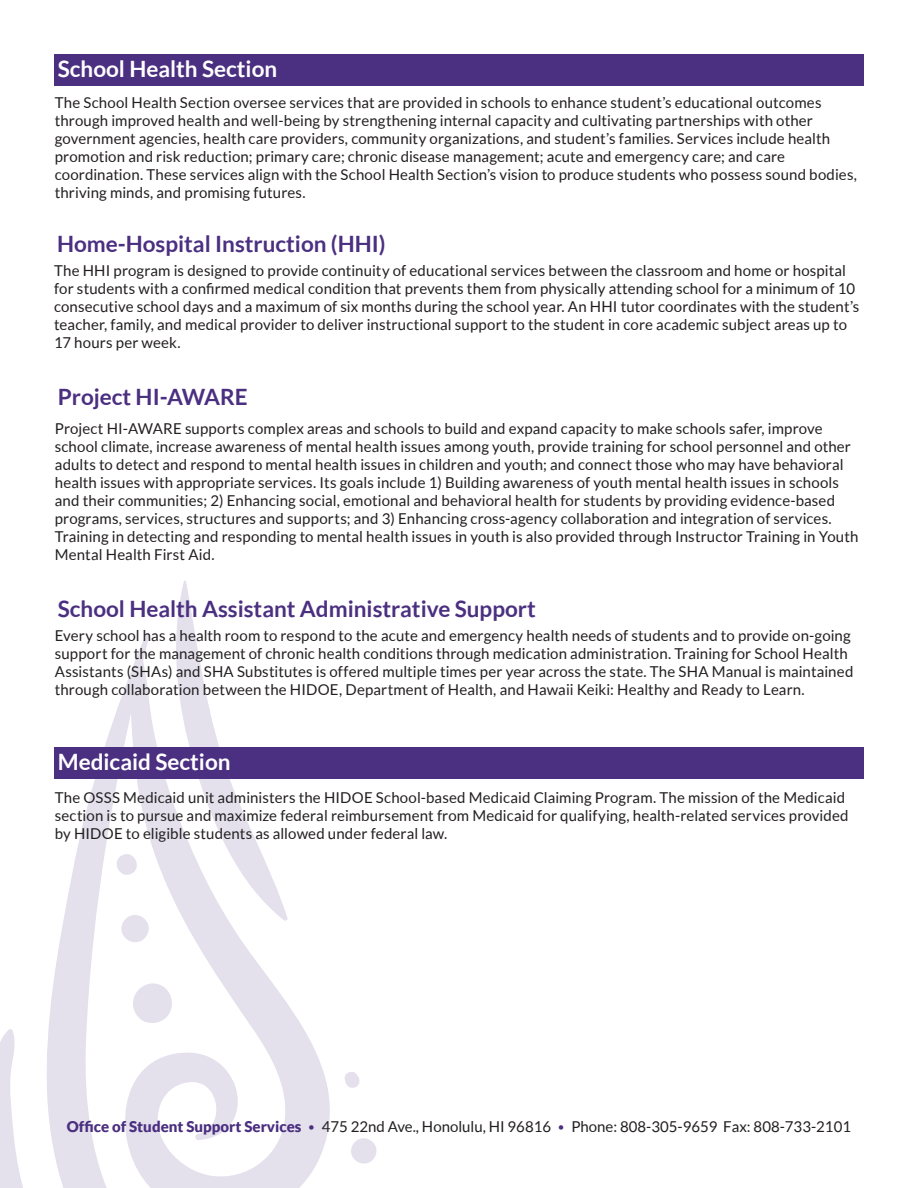
<style>
.page{position:relative;width:918px;height:1188px;background:#fff}
.page>*{position:absolute;margin:0;border:0;box-sizing:border-box;transform-origin:0 0}
.Branches{font:700 22.5px "Lato Plus";color:#4b2f80}
.Branches-2{font:700 22.5px "Lato Plus";color:#fff}
.Text-Regular{font:15px/18px "Lato Plus";letter-spacing:.01em;color:#231f20}
.s1{font-weight:900;color:#4b2f80}
.s2{font-weight:300;color:#4b2f80}
</style>
<div class="page">
<svg style="left:54px;top:633px;width:96px;height:348px"></svg>
<svg style="left:110px;top:652px;width:220px;height:536px"></svg>
<svg style="left:119px;top:913px;width:32px;height:31px"></svg>
<svg style="left:110px;top:849px;width:33px;height:31px"></svg>
<svg style="left:351px;top:1138px;width:26px;height:26px"></svg>
<svg style="left:344px;top:1072px;width:16px;height:16px"></svg>
<svg style="left:169px;top:580px;width:119px;height:341px"></svg>
<svg style="left:0;top:981px;width:206px;height:207px"></svg>
<div style="left:55px;top:54px;width:809px;height:32px;background:#4b2f80"></div>
<div style="left:55px;top:747px;width:809px;height:32px;background:#4b2f80"></div>
<p class="Branches-2" style="left:58px;top:56px;width:221px">School Health Section</p>
<p class="Text-Regular" style="left:55px;top:94px;width:804px">The School Health Section oversee services that are provided in schools to enhance student’s educational outcomes through improved health and well-being by strengthening internal capacity and cultivating partnerships with other government agencies, health care providers, community organizations, and student’s families. Services include health promotion and risk reduction; primary care; chronic disease management; acute and emergency care; and care coordination. These services align with the School Health Section’s vision to produce students who possess sound bodies, thriving minds, and promising futures.</p>
<p class="Branches" style="left:57px;top:231px;width:330px">Home-Hospital Instruction (HHI)</p>
<p class="Text-Regular" style="left:54px;top:262px;width:807px">The HHI program is designed to provide continuity of educational services between the classroom and home or hospital for students with a confirmed medical condition that prevents them from physically attending school for a minimum of 10 consecutive school days and a maximum of six months during the school year. An HHI tutor coordinates with the student’s teacher, family, and medical provider to deliver instructional support to the student in core academic subject areas up to 17 hours per week.</p>
<p class="Branches" style="left:58px;top:384px;width:191px">Project HI-AWARE</p>
<p class="Text-Regular" style="left:55px;top:419px;width:805px">Project HI-AWARE supports complex areas and schools to build and expand capacity to make schools safer, improve school climate, increase awareness of mental health issues among youth, provide training for school personnel and other adults to detect and respond to mental health issues in children and youth; and connect those who may have behavioral health issues with appropriate services. Its goals include 1) Building awareness of youth mental health issues in schools and their communities; 2) Enhancing social, emotional and behavioral health for students by providing evidence-based programs, services, structures and supports; and 3) Enhancing cross-agency collaboration and integration of services.<br>Training in detecting and responding to mental health issues in youth is also provided through Instructor Training in Youth Mental Health First Aid.</p>
<p class="Branches" style="left:58px;top:596px;width:479px">School Health Assistant Administrative Support</p>
<p class="Text-Regular" style="left:55px;top:627px;width:800px">Every school has a health room to respond to the acute and emergency health needs of students and to provide on-going support for the management of chronic health conditions through medication administration. Training for School Health Assistants (SHAs) and SHA Substitutes is offered multiple times per year across the state. The SHA Manual is maintained through collaboration between the HIDOE, Department of Health, and Hawaii Keiki: Healthy and Ready to Learn.</p>
<p class="Branches-2" style="left:58px;top:749px;width:174px">Medicaid Section</p>
<p class="Text-Regular" style="left:55px;top:788px;width:795px">The OSSS Medicaid unit administers the HIDOE School-based Medicaid Claiming Program. The mission of the Medicaid section is to pursue and maximize federal reimbursement from Medicaid for qualifying, health-related services provided by HIDOE to eligible students as allowed under federal law.</p>
<p class="Text-Regular" style="left:67px;top:1118px;width:786px"><span class="s1">Office of Student Support Services</span> <span class="s2">•</span> 475 22nd Ave., Honolulu, HI 96816 <span class="s2">•</span> Phone: 808-305-9659 Fax: 808-733-2101</p>
</div>
